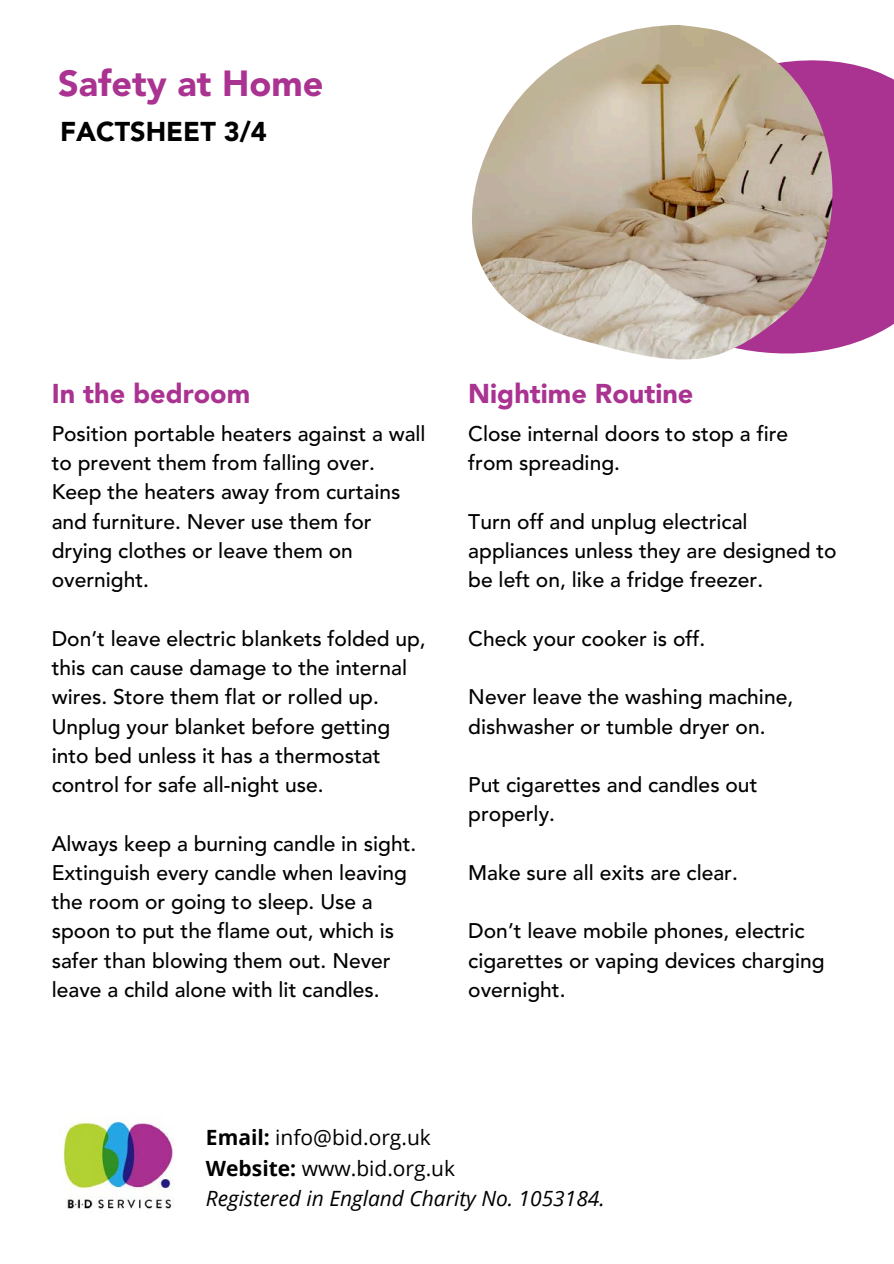
<style>
.page{position:relative;width:894px;height:1264px;background:#fff}
.page>*{position:absolute;margin:0;border:0;box-sizing:border-box;transform-origin:0 0}
.t1{font:900 36px "Avenir LT Std";color:#aa3291}
.t2{font:900 27px "Avenir LT Std";color:#aa3291}
.t3{font:900 27px "Avenir LT Std";color:#000}
.t4{font:500 21px/29.2px "Avenir LT Std";color:#000}
.t5{font:21px "Open Sans";color:#000}
.t6{font:italic 21px "Open Sans";color:#000}
.s1{font-weight:700}
</style>
<div class="page">
<img style="left:62px;top:1120px;width:111px;height:89px">
<svg style="left:674px;top:61px;width:219px;height:299px;background:#b2469c"></svg>
<img style="left:472px;top:25px;width:360px;height:334px">
<p class="t1" style="left:58px;top:69px;width:267px">Safety at Home</p>
<h2 class="t3" style="left:60px;top:120px;width:208px">FACTSHEET 3/4</h2>
<h4 class="t2" style="left:52px;top:382px;width:200px">In the bedroom</h4>
<h4 class="t4" style="left:52px;top:421px;width:375px">Position portable heaters against a wall to prevent them from falling over.<br>Keep the heaters away from curtains and furniture. Never use them for drying clothes or leave them on overnight.</h4>
<h4 class="t4" style="left:52px;top:625px;width:375px">Don’t leave electric blankets folded up, this can cause damage to the internal wires. Store them flat or rolled up.<br>Unplug your blanket before getting into bed unless it has a thermostat control for safe all-night use.</h4>
<h4 class="t4" style="left:52px;top:830px;width:366px">Always keep a burning candle in sight.<br>Extinguish every candle when leaving the room or going to sleep. Use a spoon to put the flame out, which is safer than blowing them out. Never leave a child alone with lit candles.</h4>
<p class="t2" style="left:468px;top:382px;width:226px">Nightime Routine</p>
<h4 class="t4" style="left:468px;top:421px;width:321px">Close internal doors to stop a fire from spreading.</h4>
<h4 class="t4" style="left:468px;top:508px;width:370px">Turn off and unplug electrical appliances unless they are designed to be left on, like a fridge freezer.</h4>
<h4 class="t4" style="left:468px;top:625px;width:238px">Check your cooker is off.</h4>
<h4 class="t4" style="left:468px;top:684px;width:326px">Never leave the washing machine, dishwasher or tumble dryer on.</h4>
<h4 class="t4" style="left:468px;top:772px;width:290px">Put cigarettes and candles out properly.</h4>
<p class="t4" style="left:468px;top:859px;width:271px">Make sure all exits are clear.</p>
<p class="t4" style="left:468px;top:918px;width:358px">Don’t leave mobile phones, electric cigarettes or vaping devices charging overnight.</p>
<h3 class="t5" style="left:206px;top:1122px;width:226px"><span class="s1">Email:</span> info@bid.org.uk</h3>
<h3 class="t5" style="left:206px;top:1153px;width:251px"><span class="s1">Website:</span> www.bid.org.uk</h3>
<h4 class="t6" style="left:206px;top:1183px;width:400px">Registered in England Charity No. 1053184.</h4>
</div>
